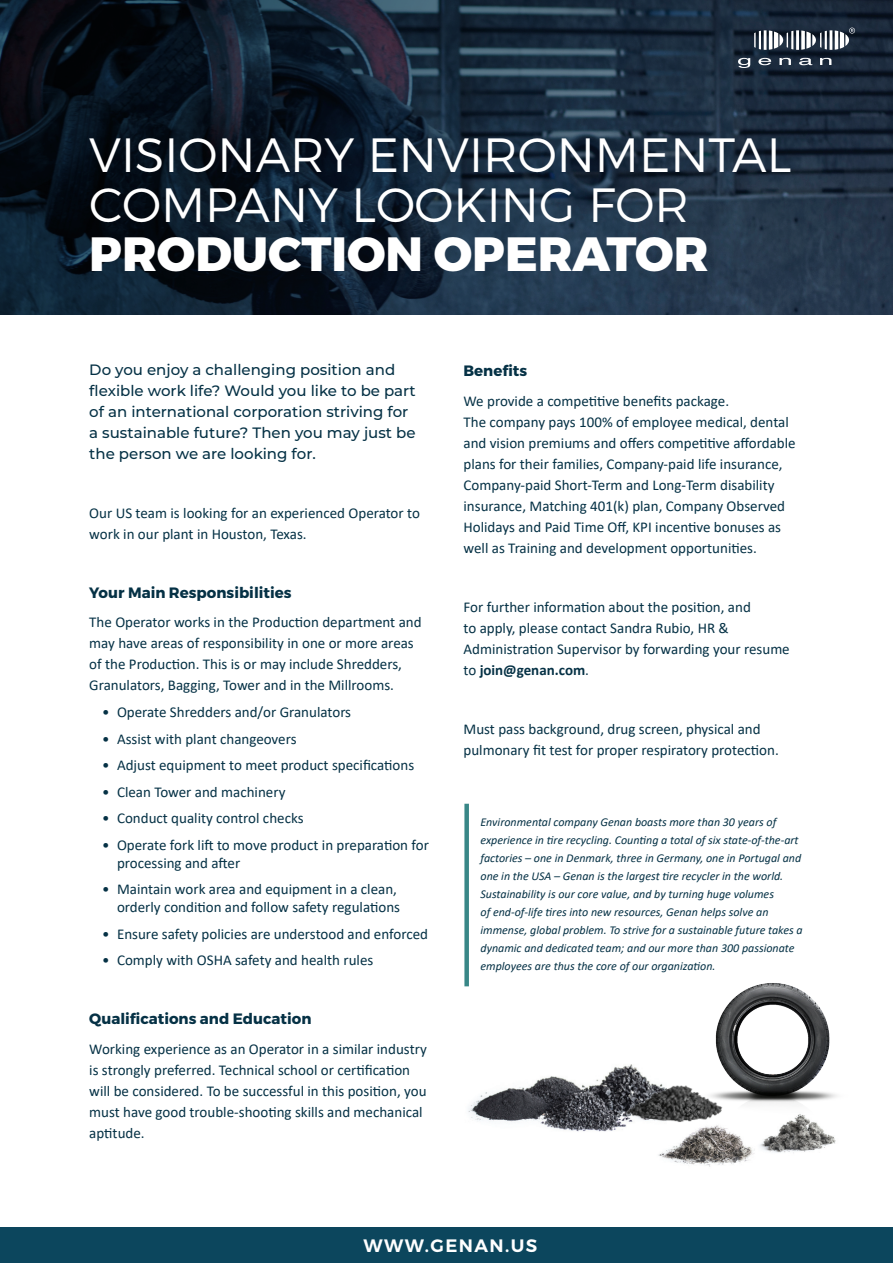
<style>
.page{position:relative;width:893px;height:1263px;background:#fff}
.page>*{position:absolute;margin:0;border:0;box-sizing:border-box;transform-origin:0 0}
.t1{font:300 48px/49.5px "Montserrat";color:#fff}
.t2{font:800 48px "Montserrat";color:#fff}
.t3{font:600 18px "Montserrat";letter-spacing:.08em;color:#fff}
.t4{font:15px/21px "Calibri";color:#053145}
.t5{font:500 15px/21px "Montserrat";color:#053145}
.t6{font:700 15px "Montserrat";color:#053145}
.t7{font:italic 12px/18px "Calibri";color:#053145}
.s1{font-weight:700}
</style>
<div class="page">
<div style="left:464px;top:804px;width:5px;height:182px;background:#398787"></div>
<div style="left:0;top:1228px;width:893px;height:35px;background:#0c465d"></div>
<svg style="left:0;top:0;width:893px;height:315px;background:#152535"></svg>
<svg style="left:738px;top:58px;width:93px;height:10px"></svg>
<svg style="left:754px;top:28px;width:101px;height:22px"></svg>
<img style="left:666px;top:1128px;width:84px;height:39px">
<img style="left:468px;top:1064px;width:198px;height:94px">
<img style="left:750px;top:1125px;width:86px;height:30px">
<img style="left:715px;top:983px;width:122px;height:142px">
<img style="left:622px;top:1065px;width:103px;height:76px">
<h1 class="t1" style="left:89px;top:129px;width:704px">VISIONARY ENVIRONMENTAL<br>COMPANY LOOKING FOR</h1>
<h1 class="t2" style="left:89px;top:224px;width:621px">PRODUCTION OPERATOR</h1>
<p class="t5" style="left:89px;top:358px;width:328px">Do you enjoy a challenging position and flexible work life? Would you like to be part of an international corporation striving for a sustainable future? Then you may just be the person we are looking for.</p>
<p class="t4" style="left:89px;top:502px;width:332px">Our US team is looking for an experienced Operator to work in our plant in Houston, Texas.</p>
<p class="t6" style="left:89px;top:583px;width:204px">Your Main Responsibilities</p>
<p class="t4" style="left:89px;top:612px;width:334px">The Operator works in the Production department and may have areas of responsibility in one or more areas of the Production. This is or may include Shredders, Granulators, Bagging, Tower and in the Millrooms.</p>
<p class="t4" style="left:102px;top:701px;width:251px">• Operate Shredders and/or Granulators</p>
<p class="t4" style="left:102px;top:728px;width:196px">• Assist with plant changeovers</p>
<p class="t4" style="left:102px;top:754px;width:314px">• Adjust equipment to meet product specifications</p>
<p class="t4" style="left:102px;top:781px;width:185px">• Clean Tower and machinery</p>
<p class="t4" style="left:102px;top:807px;width:203px">• Conduct quality control checks</p>
<p class="t4" style="left:117px;top:835px;width:313px;line-height:18px;text-indent:-15px">• Operate fork lift to move product in preparation for processing and after</p>
<p class="t4" style="left:102px;top:880px;width:300px;line-height:18px;text-align:right">• Maintain work area and equipment in a clean, orderly condition and follow safety regulations</p>
<p class="t4" style="left:102px;top:923px;width:328px">• Ensure safety policies are understood and enforced</p>
<p class="t4" style="left:102px;top:949px;width:273px">• Comply with OSHA safety and health rules</p>
<p class="t6" style="left:89px;top:1009px;width:224px">Qualifications and Education</p>
<p class="t4" style="left:89px;top:1038px;width:339px">Working experience as an Operator in a similar industry is strongly preferred. Technical school or certification will be considered. To be successful in this position, you must have good trouble-shooting skills and mechanical aptitude.</p>
<p class="t6" style="left:463px;top:362px;width:65px">Benefits</p>
<p class="t4" style="left:463px;top:390px;width:334px">We provide a competitive benefits package.<br>The company pays 100% of employee medical, dental and vision premiums and offers competitive affordable plans for their families, Company-paid life insurance, Company-paid Short-Term and Long-Term disability insurance, Matching 401(k) plan, Company Observed Holidays and Paid Time Off, KPI incentive bonuses as well as Training and development opportunities.</p>
<p class="t4" style="left:463px;top:596px;width:328px">For further information about the position, and<br>to apply, please contact Sandra Rubio, HR &amp; Administration Supervisor by forwarding your resume to <span class="s1">join@genan.com</span>.</p>
<p class="t4" style="left:463px;top:718px;width:317px">Must pass background, drug screen, physical and pulmonary fit test for proper respiratory protection.</p>
<p class="t7" style="left:480px;top:813px;width:324px">Environmental company Genan boasts more than 30 years of experience in tire recycling. Counting a total of six state-of-the-art factories – one in Denmark, three in Germany, one in Portugal and one in the USA – Genan is the largest tire recycler in the world.<br>Sustainability is our core value, and by turning huge volumes<br>of end-of-life tires into new resources, Genan helps solve an immense, global problem. To strive for a sustainable future takes a dynamic and dedicated team; and our more than 300 passionate employees are thus the core of our organization.</p>
<p class="t3" style="left:363px;top:1234px;width:176px">WWW.GENAN.US</p>
</div>
